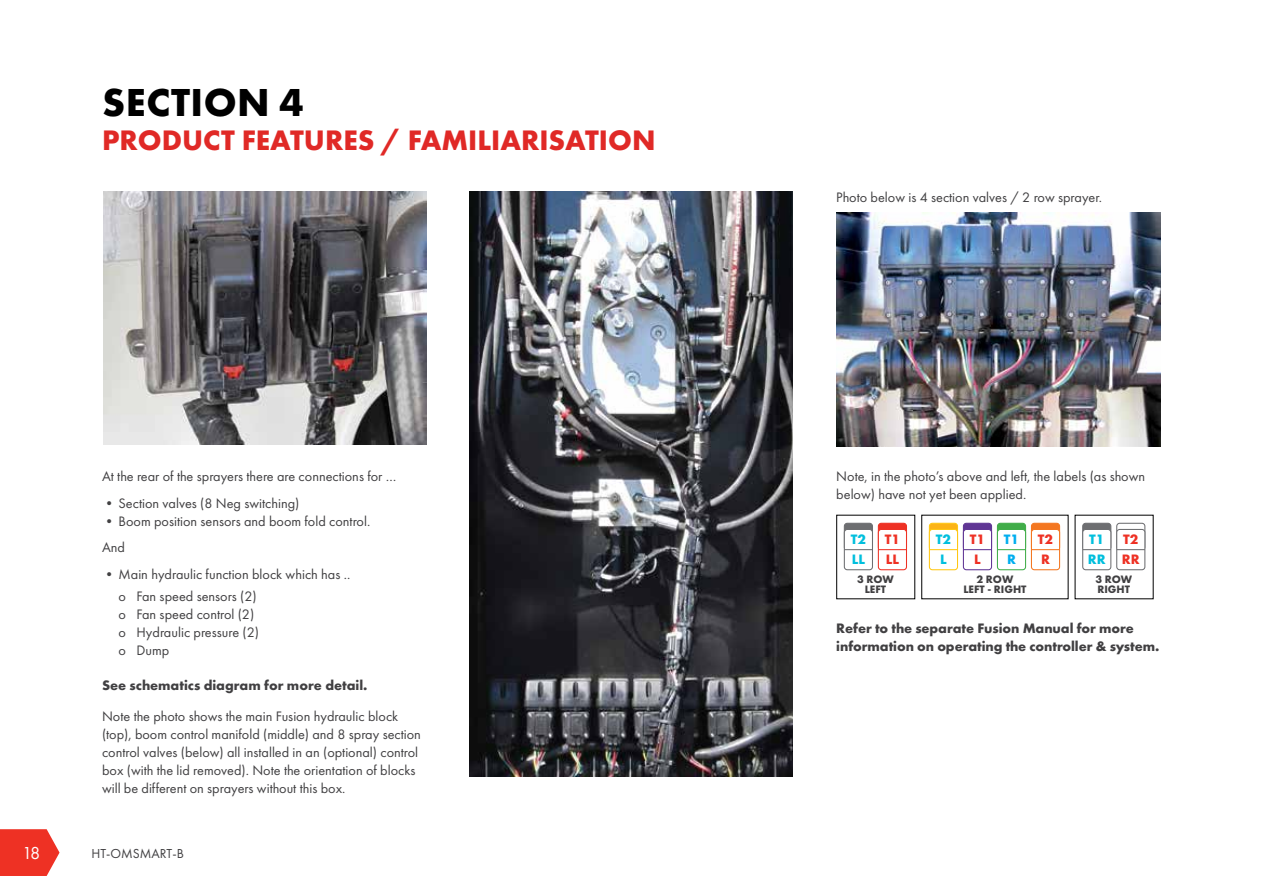
<style>
.page{position:relative;width:1263px;height:893px;background:#fff}
.page>*{position:absolute;margin:0;border:0;box-sizing:border-box;transform-origin:0 0}
.t1{font:700 40.5px "Futura PT";letter-spacing:.015em;color:#000}
.t2{font:700 29.25px "Futura PT";color:#e02926}
.t3{font:18px "Futura PT";color:#fff}
.t4{font:14.25px/18px "Futura PT";color:#414042}
.t5{font:700 14.25px/18px "Futura PT";letter-spacing:-.005em;color:#414042}
.t6{font:700 14.1px/19.8px "Futura PT";color:#ee3124}
.t7{font:700 14.1px/19.8px "Futura PT";color:#00bfdd}
.t8{font:700 14.1px/19.8px "Futura PT";color:#00aeef}
.t9{font:13.5px "Futura PT";color:#414042}
.t10{font:700 11.1px/10.2px "Futura PT";color:#414042;text-align:center}
</style>
<div class="page">
<svg style="left:0;top:829px;width:60px;height:47px;background:#f0493e"></svg>
<img style="left:469px;top:192px;width:323px;height:584px">
<div style="left:844px;top:523px;width:28px;height:27px;background:#6d6e71;border-radius:3px"></div>
<div style="left:844px;top:523px;width:29px;height:28px;border:1px solid #6d6e71;border-radius:3px"></div>
<div style="left:844px;top:529px;width:28px;height:41px;background:#fff;border-radius:3px"></div>
<div style="left:844px;top:529px;width:29px;height:41px;border:1px solid #6d6e71;border-radius:3px"></div>
<svg style="left:844px;top:549px;width:28px;height:1px"></svg>
<div style="left:878px;top:523px;width:28px;height:27px;background:#ee3124;border-radius:3px"></div>
<div style="left:878px;top:523px;width:29px;height:28px;border:1px solid #ee3124;border-radius:3px"></div>
<div style="left:878px;top:529px;width:28px;height:41px;background:#fff;border-radius:3px"></div>
<div style="left:878px;top:529px;width:29px;height:41px;border:1px solid #ee3124;border-radius:3px"></div>
<svg style="left:878px;top:549px;width:28px;height:1px"></svg>
<div style="left:1083px;top:523px;width:28px;height:27px;background:#6d6e71;border-radius:3px"></div>
<div style="left:1082px;top:523px;width:29px;height:28px;border:1px solid #6d6e71;border-radius:3px"></div>
<div style="left:1083px;top:529px;width:28px;height:41px;background:#fff;border-radius:3px"></div>
<div style="left:1082px;top:529px;width:29px;height:41px;border:1px solid #6d6e71;border-radius:3px"></div>
<svg style="left:1083px;top:549px;width:28px;height:1px"></svg>
<div style="left:1116px;top:523px;width:29px;height:28px;border:1px solid #6d6e71;border-radius:3px"></div>
<div style="left:1117px;top:529px;width:28px;height:41px;background:#fff;border-radius:3px"></div>
<div style="left:1116px;top:529px;width:29px;height:41px;border:1px solid #6d6e71;border-radius:3px"></div>
<svg style="left:1117px;top:549px;width:28px;height:1px"></svg>
<div style="left:929px;top:523px;width:28px;height:27px;background:#fcb316;border-radius:3px"></div>
<div style="left:929px;top:523px;width:29px;height:28px;border:1px solid #ffc713;border-radius:3px"></div>
<div style="left:929px;top:529px;width:28px;height:41px;background:#fff;border-radius:3px"></div>
<div style="left:929px;top:529px;width:29px;height:41px;border:1px solid #ffc713;border-radius:3px"></div>
<svg style="left:929px;top:549px;width:28px;height:1px"></svg>
<div style="left:963px;top:523px;width:28px;height:27px;background:#5f3594;border-radius:3px"></div>
<div style="left:963px;top:523px;width:29px;height:28px;border:1px solid #5f3594;border-radius:3px"></div>
<div style="left:963px;top:529px;width:28px;height:41px;background:#fff;border-radius:3px"></div>
<div style="left:963px;top:529px;width:29px;height:41px;border:1px solid #5f3594;border-radius:3px"></div>
<svg style="left:963px;top:549px;width:28px;height:1px"></svg>
<div style="left:997px;top:523px;width:28px;height:27px;background:#41ad49;border-radius:3px"></div>
<div style="left:997px;top:523px;width:29px;height:28px;border:1px solid #41ad49;border-radius:3px"></div>
<div style="left:997px;top:529px;width:28px;height:41px;background:#fff;border-radius:3px"></div>
<div style="left:997px;top:529px;width:29px;height:41px;border:1px solid #41ad49;border-radius:3px"></div>
<svg style="left:997px;top:549px;width:28px;height:1px"></svg>
<div style="left:1031px;top:523px;width:28px;height:27px;background:#f47721;border-radius:3px"></div>
<div style="left:1031px;top:523px;width:29px;height:28px;border:1px solid #f47721;border-radius:3px"></div>
<div style="left:1031px;top:529px;width:28px;height:41px;background:#fff;border-radius:3px"></div>
<div style="left:1031px;top:529px;width:29px;height:41px;border:1px solid #f47721;border-radius:3px"></div>
<svg style="left:1031px;top:549px;width:28px;height:1px"></svg>
<img style="left:103px;top:192px;width:324px;height:253px">
<img style="left:836px;top:213px;width:325px;height:233px">
<h1 class="t1" style="left:102px;top:76px;width:203px">SECTION 4</h1>
<h2 class="t2" style="left:102px;top:121px;width:555px">PRODUCT FEATURES / FAMILIARISATION</h2>
<p class="t4" style="left:102px;top:467px;width:296px">At the rear of the sprayers there are connections for …</p>
<p class="t4" style="left:102px;top:494px;width:199px">• Section valves (8 Neg switching)</p>
<p class="t4" style="left:102px;top:507px;width:270px;line-height:26.5px">• Boom position sensors and boom fold control.<br>And</p>
<p class="t4" style="left:119px;top:563px;width:233px;line-height:22.2px;text-indent:-17px">• Main hydraulic function block which has .. o Fan speed sensors (2)</p>
<p class="t4" style="left:119px;top:605px;width:142px">o Fan speed control (2) o Hydraulic pressure (2) o Dump</p>
<p class="t5" style="left:102px;top:676px;width:267px">See schematics diagram for more detail.</p>
<p class="t4" style="left:102px;top:707px;width:320px">Note the photo shows the main Fusion hydraulic block (top), boom control manifold (middle) and 8 spray section control valves (below) all installed in an (optional) control box (with the lid removed). Note the orientation of blocks will be different on sprayers without this box.</p>
<p class="t3" style="left:22px;top:842px;width:20px">18</p>
<p class="t9" style="left:91px;top:845px;width:94px">HT-OMSMART-B</p>
<p class="t4" style="left:836px;top:188px;width:267px">Photo below is 4 section valves / 2 row sprayer.</p>
<p class="t4" style="left:836px;top:467px;width:310px">Note, in the photo’s above and left, the labels (as shown below) have not yet been applied.</p>
<p class="t7" style="left:851px;top:529px;width:17px">T2<br>LL</p>
<p class="t6" style="left:885px;top:529px;width:17px">T1<br>LL</p>
<p class="t10" style="left:857px;top:574px;width:38px">3 ROW<br>LEFT</p>
<p class="t7" style="left:936px;top:529px;width:17px;text-align:center">T2<br>L</p>
<p class="t6" style="left:970px;top:529px;width:17px;text-align:center">T1<br>L</p>
<p class="t8" style="left:1004px;top:529px;width:17px">T1<br>R</p>
<p class="t6" style="left:1038px;top:529px;width:17px">T2<br>R</p>
<p class="t10" style="left:963px;top:574px;width:65px">2 ROW<br>LEFT - RIGHT</p>
<p class="t7" style="left:1088px;top:529px;width:19px">T1<br>RR</p>
<p class="t6" style="left:1122px;top:529px;width:19px">T2<br>RR</p>
<p class="t10" style="left:1095px;top:574px;width:38px;text-align:left">3 ROW<br>RIGHT</p>
<p class="t5" style="left:836px;top:619px;width:325px">Refer to the separate Fusion Manual for more information on operating the controller &amp; system.</p>
</div>
